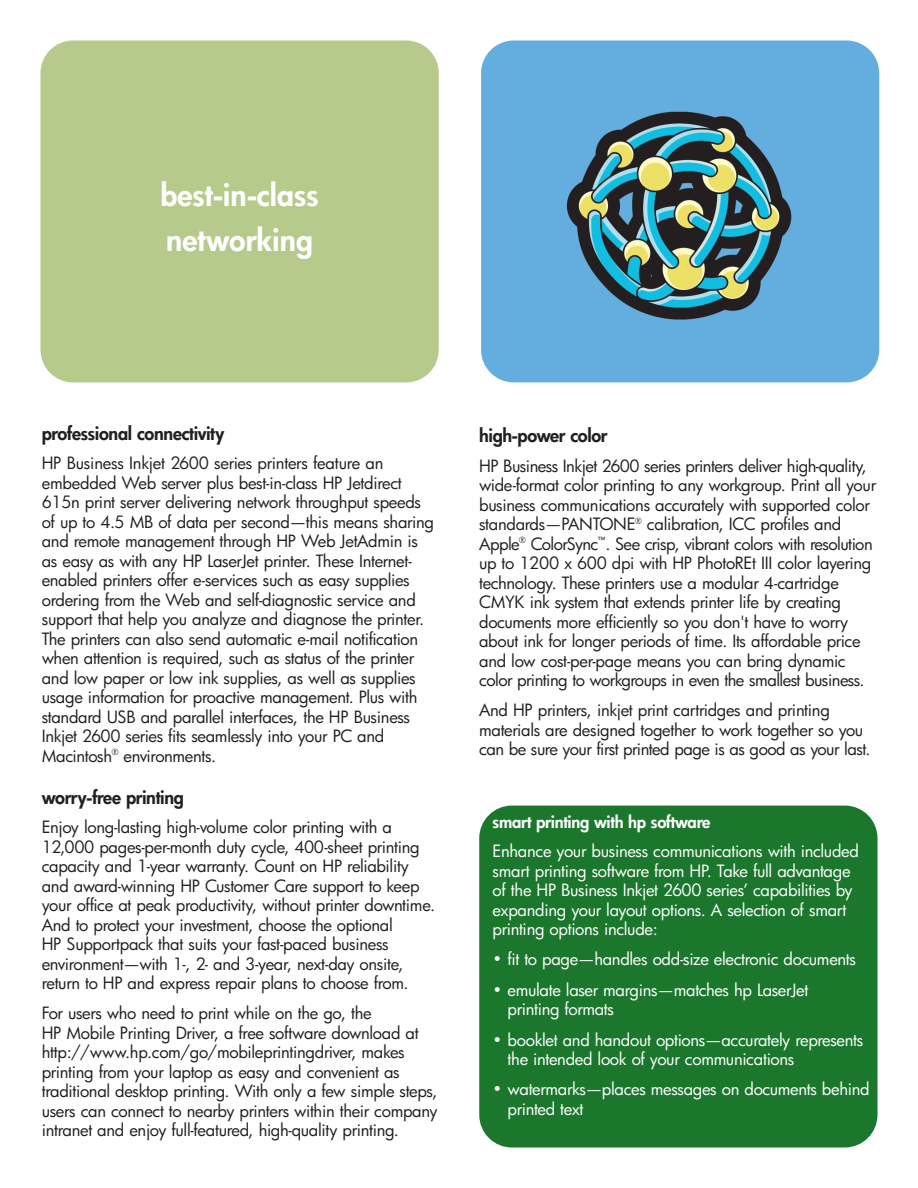
<style>
.page{position:relative;width:918px;height:1188px;background:#fff}
.page>*{position:absolute;margin:0;border:0;box-sizing:border-box;transform-origin:0 0}
.t1{font:800 30px/45px "Futura";color:#fff}
.t2{font:800 18px "Futura";letter-spacing:-.02em;color:#231f20}
.t3{font:16.5px/19.5px "Futura";letter-spacing:-.02em;color:#231f20}
.t4{font:16.5px/19.5px "Futura";letter-spacing:-.02em;color:#fff}
.t5{font:800 16.5px "Futura";letter-spacing:-.02em;color:#fff}
</style>
<div class="page">
<div style="left:40px;top:40px;width:399px;height:342px;background:#b5ca8b;border-radius:33px"></div>
<div style="left:479px;top:806px;width:399px;height:342px;background:#1a772c;border-radius:33px"></div>
<img style="left:481px;top:40px;width:398px;height:342px;border-radius:33px">
<h1 class="t1" style="left:161px;top:175px;width:160px">best-in-class networking</h1>
<p class="t2" style="left:42px;top:425px;width:184px">professional connectivity</p>
<p class="t3" style="left:42px;top:455px;width:394px">HP Business Inkjet 2600 series printers feature an embedded Web server plus best-in-class HP Jetdirect 615n print server delivering network throughput speeds of up to 4.5 MB of data per second—this means sharing and remote management through HP Web JetAdmin is as easy as with any HP LaserJet printer. These Internet&shy;enabled printers offer e-services such as easy supplies ordering from the Web and self-diagnostic service and support that help you analyze and diagnose the printer.<br>The printers can also send automatic e-mail notification when attention is required, such as status of the printer and low paper or low ink supplies, as well as supplies usage information for proactive management. Plus with standard USB and parallel interfaces, the HP Business Inkjet 2600 series fits seamlessly into your PC and Macintosh<sup>®</sup> environments.</p>
<p class="t2" style="left:42px;top:789px;width:144px">worry-free printing</p>
<p class="t3" style="left:42px;top:819px;width:395px">Enjoy long-lasting high-volume color printing with a 12,000 pages-per-month duty cycle, 400-sheet printing capacity and 1-year warranty. Count on HP reliability and award-winning HP Customer Care support to keep your office at peak productivity, without printer downtime.<br>And to protect your investment, choose the optional<br>HP Supportpack that suits your fast-paced business environment—with 1-, 2- and 3-year, next-day onsite, return to HP and express repair plans to choose from.</p>
<p class="t3" style="left:42px;top:1005px;width:397px">For users who need to print while on the go, the<br>HP Mobile Printing Driver, a free software download at http://www.hp.com/go/mobileprintingdriver, makes printing from your laptop as easy and convenient as traditional desktop printing. With only a few simple steps, users can connect to nearby printers within their company intranet and enjoy full-featured, high-quality printing.</p>
<p class="t2" style="left:479px;top:427px;width:130px">high-power color</p>
<p class="t3" style="left:479px;top:457px;width:399px">HP Business Inkjet 2600 series printers deliver high-quality, wide-format color printing to any workgroup. Print all your business communications accurately with supported color standards—PANTONE<sup>®</sup> calibration, ICC profiles and Apple<sup>®</sup> ColorSync<sup>™</sup>. See crisp, vibrant colors with resolution up to 1200 x 600 dpi with HP PhotoREt III color layering technology. These printers use a modular 4-cartridge CMYK ink system that extends printer life by creating documents more efficiently so you don't have to worry about ink for longer periods of time. Its affordable price and low cost-per-page means you can bring dynamic color printing to workgroups in even the smallest business.</p>
<p class="t3" style="left:479px;top:702px;width:393px">And HP printers, inkjet print cartridges and printing materials are designed together to work together so you can be sure your first printed page is as good as your last.</p>
<p class="t5" style="left:493px;top:814px;width:219px">smart printing with hp software</p>
<p class="t4" style="left:493px;top:843px;width:368px">Enhance your business communications with included smart printing software from HP. Take full advantage of the HP Business Inkjet 2600 series’ capabilities by expanding your layout options. A selection of smart printing options include:</p>
<p class="t4" style="left:493px;top:951px;width:365px">• fit to page—handles odd-size electronic documents</p>
<p class="t4" style="left:508px;top:981px;width:302px;text-indent:-15px">• emulate laser margins—matches hp LaserJet printing formats</p>
<p class="t4" style="left:508px;top:1031px;width:357px;text-indent:-15px">• booklet and handout options—accurately represents the intended look of your communications</p>
<p class="t4" style="left:508px;top:1081px;width:364px;text-indent:-15px">• watermarks—places messages on documents behind printed text</p>
</div>
